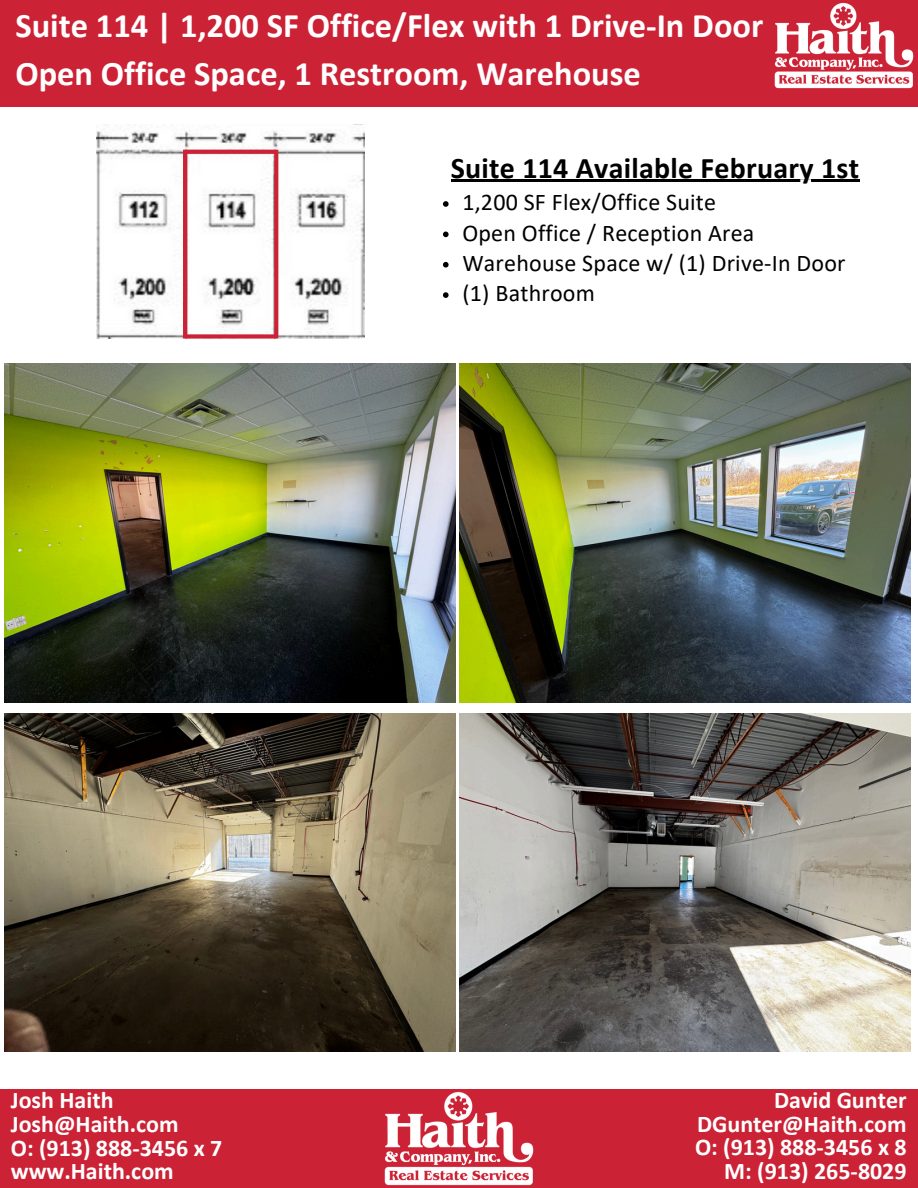
<style>
.page{position:relative;width:918px;height:1188px;background:#fff}
.page>*{position:absolute;margin:0;border:0;box-sizing:border-box;transform-origin:0 0}
.t1{font:700 34.5px/47.2px "Calibri";color:#fff}
.t2{font:700 30px "Calibri";letter-spacing:.01em;color:#000}
.t3{font:700 24px/23.7px "Calibri";color:#fff}
.t4{font:24px "Calibri";letter-spacing:.01em;color:#000}
</style>
<div class="page">
<div style="left:0;top:0;width:918px;height:106px;background:#cc2236"></div>
<img style="left:774px;top:2px;width:140px;height:87px">
<div style="left:0;top:1089px;width:918px;height:99px;background:#cc2236"></div>
<img style="left:384px;top:1092px;width:150px;height:93px">
<img style="left:4px;top:363px;width:452px;height:339px">
<img style="left:459px;top:363px;width:451px;height:339px">
<img style="left:4px;top:713px;width:452px;height:339px">
<img style="left:459px;top:713px;width:451px;height:339px">
<img style="left:97px;top:125px;width:267px;height:214px">
<hr style="left:183px;top:150px;width:4px;height:188px;background:#cc2236">
<svg style="left:274px;top:150px;width:4px;height:188px"></svg>
<svg style="left:187px;top:150px;width:89px;height:4px"></svg>
<div style="left:185px;top:334px;width:91px;height:5px;background:#cc2236"></div>
<hr style="left:451px;top:180px;width:408px;height:2px;background:#000">
<svg style="left:443px;top:201px;width:6px;height:6px"></svg>
<svg style="left:443px;top:232px;width:6px;height:5px"></svg>
<svg style="left:443px;top:262px;width:6px;height:6px"></svg>
<svg style="left:443px;top:292px;width:6px;height:6px"></svg>
<p class="t1" style="left:15px;top:5px;width:749px">Suite 114 | 1,200 SF Office/Flex with 1 Drive-In Door<br>Open Office Space, 1 Restroom, Warehouse</p>
<p class="t2" style="left:451px;top:155px;width:410px">Suite 114 Available February 1st</p>
<p class="t4" style="left:462px;top:192px;width:255px">1,200 SF Flex/Office Suite</p>
<p class="t4" style="left:462px;top:223px;width:294px">Open Office / Reception Area</p>
<h2 class="t4" style="left:462px;top:253px;width:385px">Warehouse Space w/ (1) Drive-In Door</h2>
<p class="t4" style="left:462px;top:283px;width:134px">(1) Bathroom</p>
<p class="t3" style="left:11px;top:1091px;width:213px">Josh Haith<br>Josh@Haith.com<br>O: (913) 888-3456 x 7 www.Haith.com</p>
<h1 class="t3" style="left:695px;top:1090px;width:213px;text-align:right">David Gunter<br>DGunter@Haith.com<br>O: (913) 888-3456 x 8<br>M: (913) 265-8029</h1>
</div>
